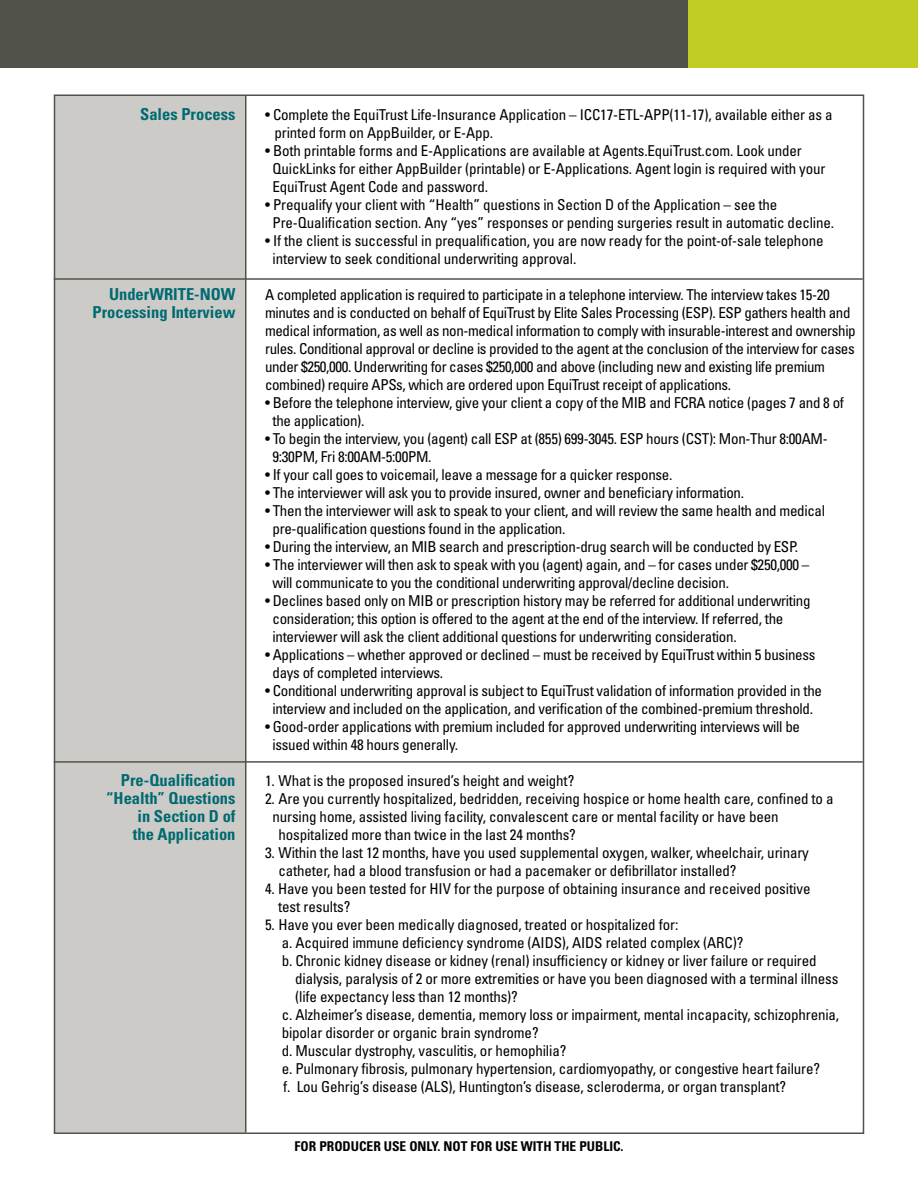
<style>
.page{position:relative;width:918px;height:1188px;background:#fff}
.page>*{position:absolute;margin:0;border:0;box-sizing:border-box;transform-origin:0 0}
.t1{font:700 condensed 16.5px/18px "Univers";color:#006a71;text-align:right}
.t2{font:condensed 15px/18px "Univers";letter-spacing:-.02em;color:#000}
.t3{font:700 condensed 13.5px "Univers";color:#000}
</style>
<div class="page">
<div style="left:54px;top:95px;width:192px;height:1039px;background:#cdcbc8"></div>
<hr style="left:245px;top:95px;width:1px;height:1038px;background:#51534a">
<div style="left:0;top:0;width:918px;height:68px;background:#51534a"></div>
<div style="left:688px;top:0;width:230px;height:68px;background:#c1cd23"></div>
<hr style="left:54px;top:278px;width:809px;height:2px;background:#51534a">
<hr style="left:54px;top:761px;width:809px;height:2px;background:#51534a">
<p class="t1" style="left:140px;top:105px;width:97px">Sales Process</p>
<p class="t1" style="left:93px;top:285px;width:144px">UnderWRITE-NOW<br>Processing Interview</p>
<p class="t1" style="left:106px;top:771px;width:131px">Pre-Qualification “Health” Questions in Section D of<br>the Application</p>
<p class="t2" style="left:275px;top:105px;width:560px;text-indent:-10px">• Complete the EquiTrust Life-Insurance Application – ICC17-ETL-APP(11-17), available either as a printed form on AppBuilder, or E-App.</p>
<p class="t2" style="left:273px;top:141px;width:554px;text-indent:-8px">• Both printable forms and E-Applications are available at Agents.EquiTrust.com. Look under<br>QuickLinks for either AppBuilder (printable) or E-Applications. Agent login is required with your<br>EquiTrust Agent Code and password.</p>
<p class="t2" style="left:273px;top:195px;width:563px;text-indent:-8px">• Prequalify your client with “Health” questions in Section D of the Application – see the<br>Pre-Qualification section. Any “yes” responses or pending surgeries result in automatic decline.</p>
<p class="t2" style="left:273px;top:231px;width:552px;text-indent:-8px">• If the client is successful in prequalification, you are now ready for the point-of-sale telephone interview to seek conditional underwriting approval.</p>
<p class="t2" style="left:265px;top:285px;width:592px">A completed application is required to participate in a telephone interview. The interview takes 15-20 minutes and is conducted on behalf of EquiTrust by Elite Sales Processing (ESP). ESP gathers health and medical information, as well as non-medical information to comply with insurable-interest and ownership rules. Conditional approval or decline is provided to the agent at the conclusion of the interview for cases under $250,000. Underwriting for cases $250,000 and above (including new and existing life premium combined) require APSs, which are ordered upon EquiTrust receipt of applications.</p>
<p class="t2" style="left:273px;top:393px;width:573px;text-indent:-8px">• Before the telephone interview, give your client a copy of the MIB and FCRA notice (pages 7 and 8 of the application).</p>
<p class="t2" style="left:273px;top:429px;width:557px;text-indent:-8px">• To begin the interview, you (agent) call ESP at (855) 699-3045. ESP hours (CST): Mon-Thur 8:00AM-<br>9:30PM, Fri 8:00AM-5:00PM.</p>
<p class="t2" style="left:265px;top:465px;width:409px">• If your call goes to voicemail, leave a message for a quicker response.</p>
<p class="t2" style="left:265px;top:483px;width:481px">• The interviewer will ask you to provide insured, owner and beneficiary information.</p>
<p class="t2" style="left:273px;top:501px;width:554px;text-indent:-8px">• Then the interviewer will ask to speak to your client, and will review the same health and medical pre-qualification questions found in the application.</p>
<p class="t2" style="left:265px;top:537px;width:535px">• During the interview, an MIB search and prescription-drug search will be conducted by ESP.</p>
<p class="t2" style="left:273px;top:555px;width:538px;text-indent:-8px">• The interviewer will then ask to speak with you (agent) again, and – for cases under $250,000 – will communicate to you the conditional underwriting approval/decline decision.</p>
<p class="t2" style="left:273px;top:591px;width:539px;text-indent:-8px">• Declines based only on MIB or prescription history may be referred for additional underwriting consideration; this option is offered to the agent at the end of the interview. If referred, the interviewer will ask the client additional questions for underwriting consideration.</p>
<p class="t2" style="left:273px;top:645px;width:544px;text-indent:-8px">• Applications – whether approved or declined – must be received by EquiTrust within 5 business days of completed interviews.</p>
<p class="t2" style="left:265px;top:681px;width:558px;text-align:center">• Conditional underwriting approval is subject to EquiTrust validation of information provided in the interview and included on the application, and verification of the combined-premium threshold.</p>
<p class="t2" style="left:273px;top:717px;width:529px;text-indent:-8px">• Good-order applications with premium included for approved underwriting interviews will be issued within 48 hours generally.</p>
<p class="t2" style="left:265px;top:771px;width:311px">1. What is the proposed insured’s height and weight?</p>
<p class="t2" style="left:265px;top:789px;width:570px">2. Are you currently hospitalized, bedridden, receiving hospice or home health care, confined to a</p>
<p class="t2" style="left:273px;top:807px;width:508px">nursing home, assisted living facility, convalescent care or mental facility or have been</p>
<p class="t2" style="left:279px;top:825px;width:299px">hospitalized more than twice in the last 24 months?</p>
<p class="t2" style="left:279px;top:843px;width:532px;text-indent:-14px">3. Within the last 12 months, have you used supplemental oxygen, walker, wheelchair, urinary catheter, had a blood transfusion or had a pacemaker or defibrillator installed?</p>
<p class="t2" style="left:278px;top:879px;width:534px;text-indent:-13px">4. Have you been tested for HIV for the purpose of obtaining insurance and received positive test results?</p>
<p class="t2" style="left:265px;top:915px;width:415px">5. Have you ever been medically diagnosed, treated or hospitalized for:</p>
<p class="t2" style="left:282px;top:933px;width:463px">a. Acquired immune deficiency syndrome (AIDS), AIDS related complex (ARC)?</p>
<p class="t2" style="left:282px;top:951px;width:536px">b. Chronic kidney disease or kidney (renal) insufficiency or kidney or liver failure or required</p>
<p class="t2" style="left:295px;top:969px;width:545px">dialysis, paralysis of 2 or more extremities or have you been diagnosed with a terminal illness</p>
<p class="t2" style="left:295px;top:987px;width:224px">(life expectancy less than 12 months)?</p>
<p class="t2" style="left:282px;top:1005px;width:559px">c. Alzheimer’s disease, dementia, memory loss or impairment, mental incapacity, schizophrenia,</p>
<p class="t2" style="left:282px;top:1023px;width:258px">bipolar disorder or organic brain syndrome?</p>
<p class="t2" style="left:282px;top:1041px;width:286px">d. Muscular dystrophy, vasculitis, or hemophilia?</p>
<p class="t2" style="left:282px;top:1059px;width:540px">e. Pulmonary fibrosis, pulmonary hypertension, cardiomyopathy, or congestive heart failure?</p>
<p class="t2" style="left:283px;top:1077px;width:505px">f. Lou Gehrig’s disease (ALS), Huntington’s disease, scleroderma, or organ transplant?</p>
<p class="t3" style="left:295px;top:1138px;width:331px">FOR PRODUCER USE ONLY. NOT FOR USE WITH THE PUBLIC.</p>
</div>
